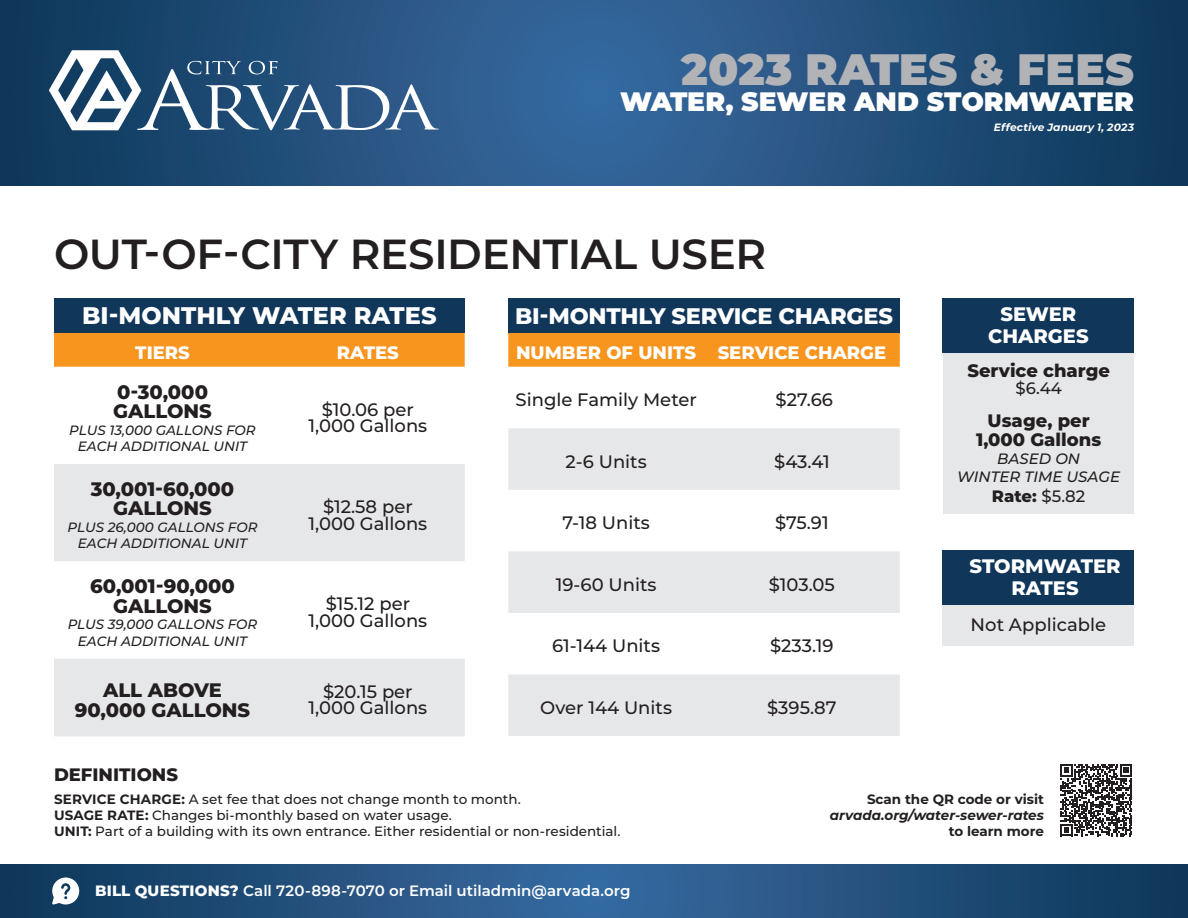
<style>
.page{position:relative;width:1188px;height:918px;background:#fff}
.page>*{position:absolute;margin:0;border:0;box-sizing:border-box;transform-origin:0 0}
.t1{font:900 43.95px "Montserrat";letter-spacing:.005em;color:#b2b3b7}
.t2{font:600 42px "Montserrat";letter-spacing:-.01em;color:#231f20}
.t3{font:900 26.55px "Montserrat";letter-spacing:-.005em;color:#fff}
.t4{font:800 24px "Montserrat";color:#fff}
.t5{font:800 22.5px "Montserrat";letter-spacing:-.01em;color:#fff}
.t6{font:800 19.5px/19.5px "Montserrat";color:#231f20;text-align:center}
.t7{font:800 19.5px/22.5px "Montserrat";color:#fff;text-align:center}
.t8{font:500 18px/16.5px "Montserrat";color:#231f20;text-align:center}
.t9{font:800 18px/19.5px "Montserrat";color:#231f20;text-align:center}
.t10{font:800 18px "Montserrat";color:#fff}
.t11{font:800 16.5px "Montserrat";color:#231f20}
.t12{font:500 16.5px "Montserrat";color:#231f20}
.t13{font:600 15px "Montserrat";color:#fff}
.t14{font:italic 500 15px/18px "Montserrat";color:#231f20;text-align:center}
.t15{font:500 13.5px/16.2px "Montserrat";color:#231f20}
.t16{font:italic 500 13.5px/16.5px "Montserrat";color:#231f20;text-align:center}
.t17{font:700 13.5px/16.2px "Montserrat";color:#231f20;text-align:right}
.t18{font:italic 700 10.65px "Montserrat";letter-spacing:.01em;color:#fff}
.s1{font-weight:500}
.s2{font-weight:700}
.s3{font-weight:800}
.s4{font-style:italic}
</style>
<div class="page">
<svg style="left:0;top:0;width:1188px;height:185px;background:#224f7c"></svg>
<svg style="left:49px;top:50px;width:390px;height:81px"></svg>
<div style="left:943px;top:604px;width:191px;height:42px;background:#e6e7e9"></div>
<div style="left:943px;top:550px;width:191px;height:54px;background:#103659"></div>
<div style="left:54px;top:298px;width:411px;height:35px;background:#103659"></div>
<div style="left:508px;top:298px;width:392px;height:35px;background:#103659"></div>
<div style="left:508px;top:333px;width:392px;height:34px;background:#f7951f"></div>
<svg style="left:508px;top:428px;width:392px;height:308px;fill:#e6e7e9"></svg>
<div style="left:943px;top:352px;width:191px;height:162px;background:#e6e7e9"></div>
<div style="left:943px;top:298px;width:191px;height:54px;background:#103659"></div>
<div style="left:54px;top:333px;width:411px;height:34px;background:#f7951f"></div>
<svg style="left:54px;top:464px;width:411px;height:272px;fill:#e6e7e9"></svg>
<svg style="left:0;top:864px;width:1188px;height:54px;background:#22507c"></svg>
<svg style="left:52px;top:878px;width:27px;height:26px"></svg>
<svg style="left:1060px;top:764px;width:72px;height:72px"></svg>
<p class="t1" style="left:681px;top:36px;width:454px">2023 RATES &amp; FEES</p>
<p class="t3" style="left:620px;top:82px;width:515px">WATER, SEWER AND STORMWATER</p>
<p class="t18" style="left:994px;top:120px;width:142px">Effective January 1, 2023</p>
<p class="t2" style="left:54px;top:224px;width:714px">OUT-OF-CITY RESIDENTIAL USER</p>
<p class="t4" style="left:82px;top:298px;width:356px">BI-MONTHLY WATER RATES</p>
<p class="t5" style="left:515px;top:299px;width:380px">BI-MONTHLY SERVICE CHARGES</p>
<p class="t10" style="left:516px;top:339px;width:182px">NUMBER OF UNITS</p>
<p class="t10" style="left:718px;top:339px;width:170px">SERVICE CHARGE</p>
<p class="t8" style="left:515px;top:391px;width:183px">Single Family Meter</p>
<p class="t8" style="left:776px;top:391px;width:59px">$27.66</p>
<p class="t10" style="left:135px;top:339px;width:56px">TIERS</p>
<p class="t10" style="left:337px;top:339px;width:64px">RATES</p>
<p class="t6" style="left:113px;top:381px;width:100px;text-align:left">0-30,000<br>GALLONS</p>
<p class="t16" style="left:69px;top:421px;width:188px">PLUS 13,000 GALLONS FOR<br>EACH ADDITIONAL UNIT</p>
<p class="t8" style="left:309px;top:400px;width:120px">$10.06 per<br>1,000 Gallons</p>
<p class="t8" style="left:566px;top:452px;width:83px">2-6 Units</p>
<p class="t8" style="left:774px;top:452px;width:57px">$43.41</p>
<p class="t6" style="left:91px;top:478px;width:145px">30,001-60,000<br>GALLONS</p>
<p class="t16" style="left:68px;top:518px;width:191px">PLUS 26,000 GALLONS FOR<br>EACH ADDITIONAL UNIT</p>
<p class="t6" style="left:90px;top:575px;width:146px">60,001-90,000<br>GALLONS</p>
<p class="t16" style="left:68px;top:616px;width:191px">PLUS 39,000 GALLONS FOR<br>EACH ADDITIONAL UNIT</p>
<p class="t8" style="left:309px;top:498px;width:120px">$12.58 per<br>1,000 Gallons</p>
<p class="t8" style="left:309px;top:595px;width:120px">$15.12 per<br>1,000 Gallons</p>
<p class="t6" style="left:75px;top:679px;width:177px">ALL ABOVE<br>90,000 GALLONS</p>
<p class="t8" style="left:309px;top:683px;width:120px">$20.15 per<br>1,000 Gallons</p>
<p class="t8" style="left:562px;top:514px;width:89px">7-18 Units</p>
<p class="t8" style="left:775px;top:514px;width:55px">$75.91</p>
<p class="t8" style="left:556px;top:576px;width:102px">19-60 Units</p>
<p class="t8" style="left:769px;top:576px;width:67px">$103.05</p>
<p class="t8" style="left:552px;top:637px;width:109px">61-144 Units</p>
<p class="t8" style="left:770px;top:637px;width:65px">$233.19</p>
<p class="t8" style="left:540px;top:699px;width:133px">Over 144 Units</p>
<p class="t8" style="left:767px;top:699px;width:71px">$395.87</p>
<p class="t7" style="left:988px;top:302px;width:102px">SEWER<br>CHARGES</p>
<p class="t9" style="left:967px;top:360px;width:144px">Service charge</p>
<p class="t12" style="left:1016px;top:376px;width:48px">$6.44</p>
<p class="t9" style="left:976px;top:409px;width:127px">Usage, per<br>1,000 Gallons</p>
<p class="t14" style="left:957px;top:449px;width:164px">BASED ON<br>WINTER TIME USAGE</p>
<p class="t11" style="left:992px;top:484px;width:95px">Rate: <span class="s1">$5.82</span></p>
<p class="t7" style="left:970px;top:553px;width:152px">STORMWATER<br>RATES</p>
<p class="t8" style="left:971px;top:616px;width:137px">Not Applicable</p>
<p class="t9" style="left:54px;top:764px;width:126px">DEFINITIONS</p>
<p class="t15" style="left:54px;top:791px;width:568px"><span class="s2">SERVICE CHARGE:</span> A set fee that does not change month to month.<br><span class="s2">USAGE RATE:</span> Changes bi-monthly based on water usage.<br><span class="s2">UNIT:</span> Part of a building with its own entrance. Either residential or non-residential.</p>
<p class="t13" style="left:95px;top:880px;width:537px"><span class="s3">BILL QUESTIONS?</span> Call 720-898-7070 or Email utiladmin@arvada.org</p>
<p class="t17" style="left:830px;top:791px;width:216px">Scan the QR code or visit <span class="s4">arvada.org/water-sewer-rates </span>to learn more</p>
</div>
